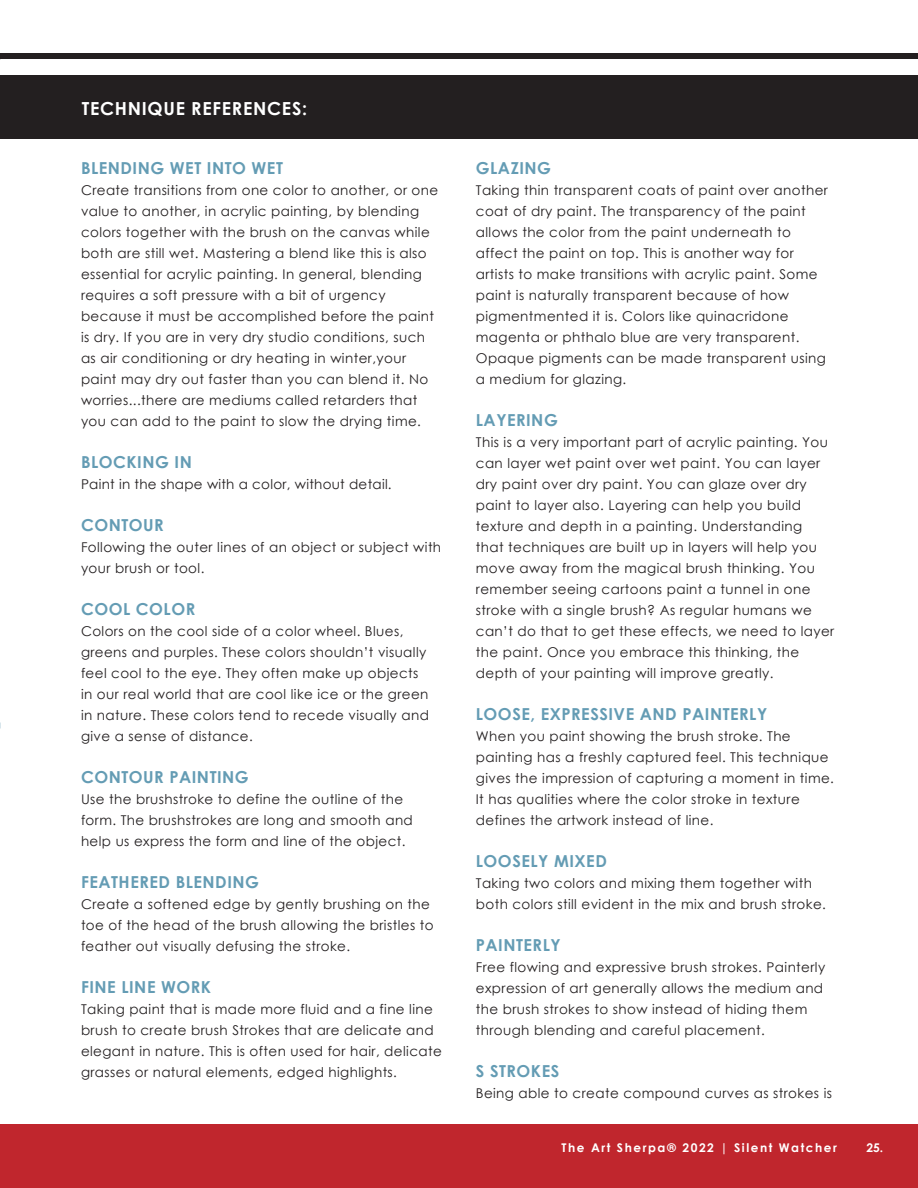
<style>
.page{position:relative;width:918px;height:1188px;background:#fff}
.page>*{position:absolute;margin:0;border:0;box-sizing:border-box;transform-origin:0 0}
.white_heading{font:700 18px "Century Gothic";letter-spacing:.04em;color:#fff}
.BlueCaps{font:700 16.5px "Century Gothic";letter-spacing:.03em;color:#649cb4}
.t1{font:13.5px/21px "Century Gothic";letter-spacing:.03em;color:#231f20}
.t2{font:700 12px "Century Gothic";letter-spacing:.13em;color:#fff}
</style>
<div class="page">
<div style="left:0;top:1124px;width:918px;height:64px;background:#c0262d"></div>
<div style="left:0;top:75px;width:918px;height:63px;background:#231f20"></div>
<div style="left:0;top:54px;width:918px;height:5px;background:#231f20"></div>
<p class="white_heading" style="left:82px;top:97px;width:227px">TECHNIQUE REFERENCES:</p>
<p class="BlueCaps" style="left:81px;top:158px;width:203px">BLENDING WET INTO WET</p>
<p class="t1" style="left:81px;top:180px;width:359px">Create transitions from one color to another, or one value to another, in acrylic painting, by blending colors together with the brush on the canvas while both are still wet. Mastering a blend like this is also essential for acrylic painting. In general, blending requires a soft pressure with a bit of urgency because it must be accomplished before the paint is dry. If you are in very dry studio conditions, such as air conditioning or dry heating in winter,your paint may dry out faster than you can blend it. No worries...there are mediums called retarders that you can add to the paint to slow the drying time.</p>
<p class="BlueCaps" style="left:81px;top:452px;width:112px">BLOCKING IN</p>
<p class="t1" style="left:81px;top:474px;width:312px">Paint in the shape with a color, without detail.</p>
<p class="BlueCaps" style="left:81px;top:515px;width:84px">CONTOUR</p>
<p class="t1" style="left:81px;top:537px;width:362px">Following the outer lines of an object or subject with your brush or tool.</p>
<p class="BlueCaps" style="left:81px;top:599px;width:116px">COOL COLOR</p>
<p class="t1" style="left:81px;top:621px;width:349px">Colors on the cool side of a color wheel. Blues, greens and purples. These colors shouldn’t visually feel cool to the eye. They often make up objects in our real world that are cool like ice or the green in nature. These colors tend to recede visually and give a sense of distance.</p>
<p class="BlueCaps" style="left:81px;top:767px;width:169px">CONTOUR PAINTING</p>
<p class="t1" style="left:81px;top:789px;width:333px">Use the brushstroke to define the outline of the form. The brushstrokes are long and smooth and help us express the form and line of the object.</p>
<p class="BlueCaps" style="left:81px;top:872px;width:180px">FEATHERED BLENDING</p>
<p class="t1" style="left:81px;top:894px;width:354px">Create a softened edge by gently brushing on the toe of the head of the brush allowing the bristles to feather out visually defusing the stroke.</p>
<p class="BlueCaps" style="left:81px;top:977px;width:132px">FINE LINE WORK</p>
<p class="t1" style="left:81px;top:999px;width:362px">Taking paint that is made more fluid and a fine line brush to create brush Strokes that are delicate and elegant in nature. This is often used for hair, delicate grasses or natural elements, edged highlights.</p>
<p class="BlueCaps" style="left:476px;top:158px;width:77px">GLAZING</p>
<p class="t1" style="left:476px;top:180px;width:354px">Taking thin transparent coats of paint over another coat of dry paint. The transparency of the paint allows the color from the paint underneath to affect the paint on top. This is another way for artists to make transitions with acrylic paint. Some paint is naturally transparent because of how pigmentmented it is. Colors like quinacridone magenta or phthalo blue are very transparent.<br>Opaque pigments can be made transparent using a medium for glazing.</p>
<p class="BlueCaps" style="left:476px;top:410px;width:84px">LAYERING</p>
<p class="t1" style="left:476px;top:432px;width:360px">This is a very important part of acrylic painting. You can layer wet paint over wet paint. You can layer dry paint over dry paint. You can glaze over dry paint to layer also. Layering can help you build texture and depth in a painting. Understanding<br>that techniques are built up in layers will help you move away from the magical brush thinking. You remember seeing cartoons paint a tunnel in one stroke with a single brush? As regular humans we can’t do that to get these effects, we need to layer the paint. Once you embrace this thinking, the depth of your painting will improve greatly.</p>
<p class="BlueCaps" style="left:476px;top:704px;width:293px">LOOSE, EXPRESSIVE AND PAINTERLY</p>
<p class="t1" style="left:476px;top:726px;width:360px">When you paint showing the brush stroke. The painting has a freshly captured feel. This technique gives the impression of capturing a moment in time.<br>It has qualities where the color stroke in texture defines the artwork instead of line.</p>
<p class="BlueCaps" style="left:476px;top:851px;width:133px">LOOSELY MIXED</p>
<p class="t1" style="left:476px;top:873px;width:352px">Taking two colors and mixing them together with both colors still evident in the mix and brush stroke.</p>
<p class="BlueCaps" style="left:476px;top:935px;width:86px">PAINTERLY</p>
<p class="t1" style="left:476px;top:957px;width:351px">Free flowing and expressive brush strokes. Painterly expression of art generally allows the medium and the brush strokes to show instead of hiding them through blending and careful placement.</p>
<p class="BlueCaps" style="left:476px;top:1061px;width:85px">S STROKES</p>
<p class="t1" style="left:476px;top:1083px;width:358px">Being able to create compound curves as strokes is</p>
<p class="t2" style="left:562px;top:1140px;width:277px">The Art Sherpa® 2022 | Silent Watcher</p>
<p class="t2" style="left:867px;top:1140px;width:18px">25.</p>
</div>
